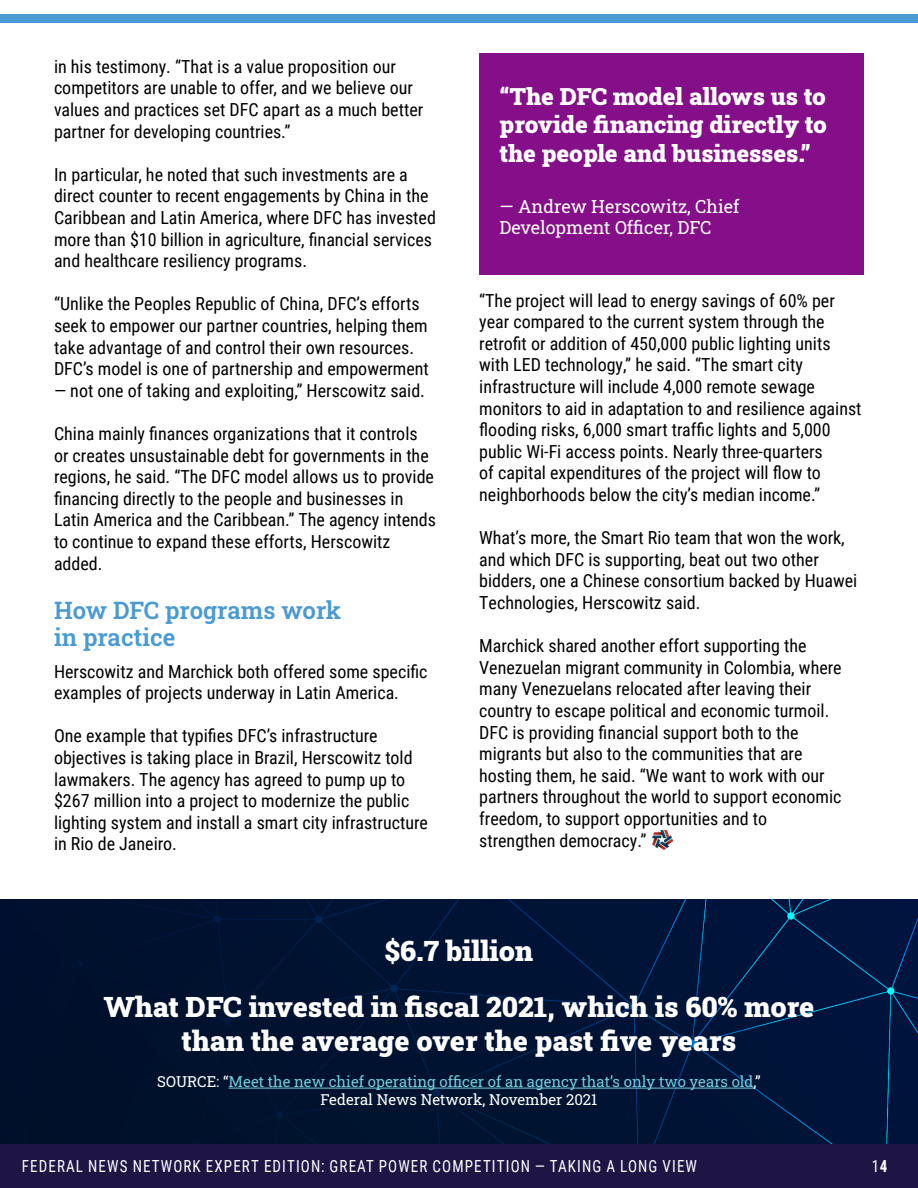
<style>
.page{position:relative;width:918px;height:1188px;background:#fff}
.page>*{position:absolute;margin:0;border:0;box-sizing:border-box;transform-origin:0 0}
.t1{font:28.5px/55.8px "Roboto Slab";color:#fff;text-align:center}
.t2{font:24px/28.8px "Roboto Slab";color:#fff;text-align:justify}
.t3{font:600 24px/27px "Roboto Slab";color:#4a9ad4}
.t4{font:18px/21.6px "Roboto Condensed";color:#000}
.t5{font:18px/21.6px "Roboto Slab";color:#fff}
.t6{font:16.65px "Roboto Condensed";letter-spacing:.075em;color:#fff;scale:.9 1}
.t7{font:15px/18px "Roboto Slab";color:#6fccdc;text-align:center}
.s1{color:#fff}
.s2{font-weight:700}
</style>
<div class="page">
<img style="left:0;top:900px;width:918px;height:245px">
<div style="left:0;top:14px;width:918px;height:9px;background:#4a9ad4"></div>
<div style="left:0;top:1145px;width:918px;height:43px;background:#1e1545"></div>
<hr style="left:229px;top:1088px;width:525px;height:1px;background:#6fccdc">
<div style="left:479px;top:53px;width:385px;height:221px;background:#850f89"></div>
<img style="left:653px;top:830px;width:19px;height:20px">
<p class="t4" style="left:54px;top:55px;width:371px">in his testimony. “That is a value proposition our competitors are unable to offer, and we believe our values and practices set DFC apart as a much better partner for developing countries.”</p>
<p class="t4" style="left:54px;top:163px;width:383px">In particular, he noted that such investments are a direct counter to recent engagements by China in the Caribbean and Latin America, where DFC has invested more than $10 billion in agriculture, financial services and healthcare resiliency programs.</p>
<p class="t4" style="left:54px;top:293px;width:376px">“Unlike the Peoples Republic of China, DFC’s efforts seek to empower our partner countries, helping them take advantage of and control their own resources.<br>DFC’s model is one of partnership and empowerment</p>
<p class="t4" style="left:54px;top:379px;width:373px">— not one of taking and exploiting,” Herscowitz said.</p>
<p class="t4" style="left:54px;top:422px;width:384px">China mainly finances organizations that it controls or creates unsustainable debt for governments in the regions, he said. “The DFC model allows us to provide financing directly to the people and businesses in Latin America and the Caribbean.” The agency intends to continue to expand these efforts, Herscowitz added.</p>
<h2 class="t3" style="left:54px;top:596px;width:289px">How DFC programs work in practice</h2>
<p class="t4" style="left:54px;top:660px;width:375px">Herscowitz and Marchick both offered some specific examples of projects underway in Latin America.</p>
<p class="t4" style="left:54px;top:725px;width:375px">One example that typifies DFC’s infrastructure objectives is taking place in Brazil, Herscowitz told lawmakers. The agency has agreed to pump up to $267 million into a project to modernize the public lighting system and install a smart city infrastructure in Rio de Janeiro.</p>
<h2 class="t2" style="left:500px;top:81px;width:329px">“The DFC model allows us to provide financing directly to the people and businesses.”</h2>
<p class="t5" style="left:500px;top:195px;width:242px">— Andrew Herscowitz, Chief<br>Development Officer, DFC</p>
<p class="t4" style="left:479px;top:289px;width:384px">“The project will lead to energy savings of 60% per year compared to the current system through the retrofit or addition of 450,000 public lighting units with LED technology,” he said. “The smart city infrastructure will include 4,000 remote sewage monitors to aid in adaptation to and resilience against flooding risks, 6,000 smart traffic lights and 5,000 public Wi-Fi access points. Nearly three-quarters<br>of capital expenditures of the project will flow to neighborhoods below the city’s median income.”</p>
<p class="t4" style="left:479px;top:526px;width:380px">What’s more, the Smart Rio team that won the work, and which DFC is supporting, beat out two other bidders, one a Chinese consortium backed by Huawei Technologies, Herscowitz said.</p>
<p class="t4" style="left:479px;top:634px;width:364px">Marchick shared another effort supporting the Venezuelan migrant community in Colombia, where many Venezuelans relocated after leaving their country to escape political and economic turmoil.<br>DFC is providing financial support both to the migrants but also to the communities that are hosting them, he said. “We want to work with our partners throughout the world to support economic freedom, to support opportunities and to strengthen democracy.”</p>
<h1 class="t1" style="left:104px;top:922px;width:712px">$6.7 billion<br>What DFC invested in fiscal 2021, which is 60% more</h1>
<h1 class="t1" style="left:182px;top:1012px;width:556px">than the average over the past five years</h1>
<p class="t7" style="left:157px;top:1072px;width:605px"><span class="s1">SOURCE: “</span>Meet the new chief operating officer of an agency that’s only two years old<span class="s1">,”<br>Federal News Network, November 2021</span></p>
<p class="t6" style="left:22px;top:1154px;width:752px">FEDERAL NEWS NETWORK EXPERT EDITION: GREAT POWER COMPETITION — TAKING A LONG VIEW</p>
<p class="t6" style="left:872px;top:1154px;width:19px">1<span class="s2">4</span></p>
</div>
